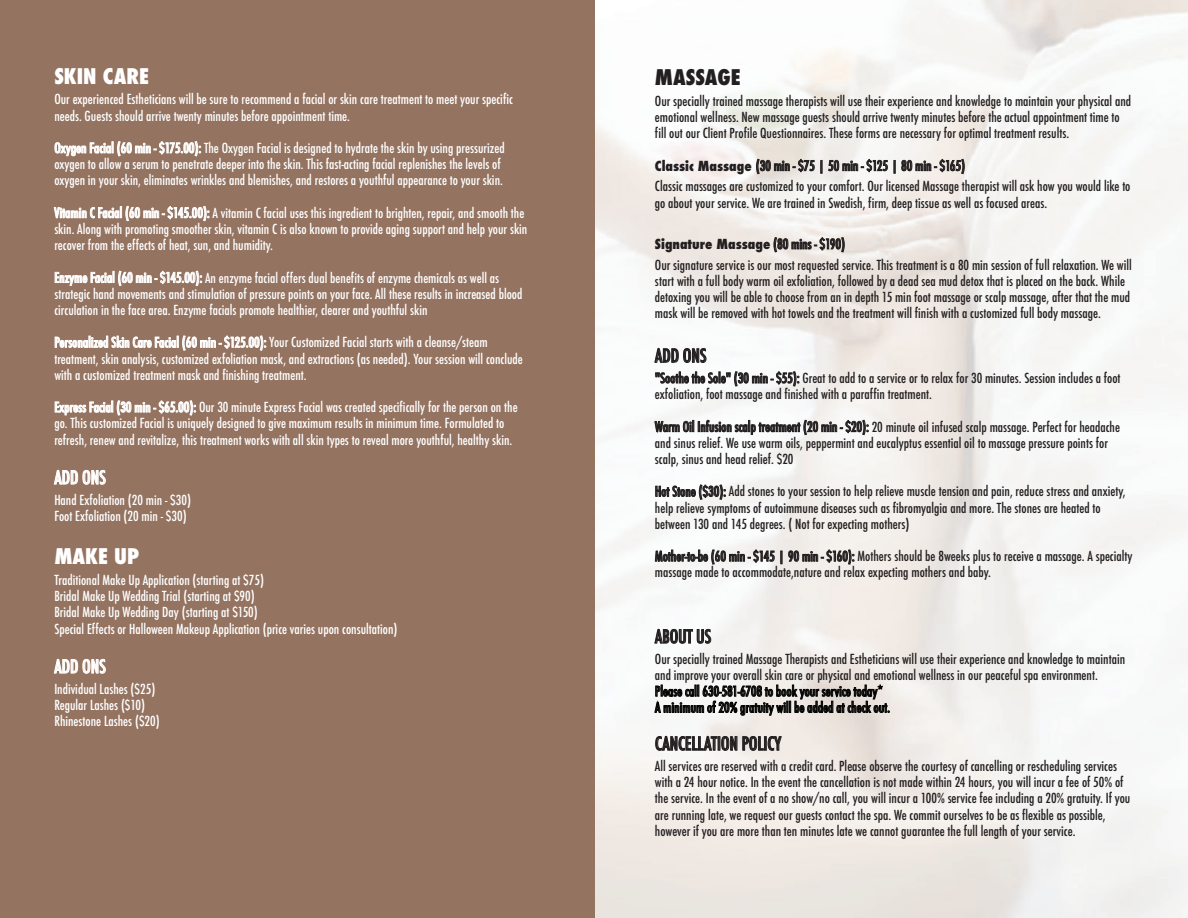
<style>
.page{position:relative;width:1188px;height:918px;background:#fff}
.page>*{position:absolute;margin:0;border:0;box-sizing:border-box;transform-origin:0 0}
.t1{font:800 condensed 21px "Futura";color:#fff}
.t2{font:800 condensed 21px "Futura";color:#231f20}
.t3{font:500 condensed 18px "Futura";color:#231f20}
.t4{font:500 condensed 18px "Futura";color:#fff}
.t5{font:500 condensed 13.5px/16.2px "Futura";color:#231f20}
.t6{font:500 condensed 13.5px/16.2px "Futura";color:#fff}
.s1{font-weight:800}
</style>
<div class="page">
<img style="left:594px;top:0;width:594px;height:918px">
<div style="left:0;top:0;width:594px;height:918px;background:#947361"></div>
<svg style="left:55px;top:141px;width:146px;height:15px"></svg>
<svg style="left:54px;top:206px;width:156px;height:15px"></svg>
<svg style="left:55px;top:271px;width:147px;height:15px"></svg>
<svg style="left:55px;top:336px;width:211px;height:15px"></svg>
<svg style="left:55px;top:400px;width:141px;height:16px"></svg>
<svg style="left:54px;top:469px;width:52px;height:16px"></svg>
<svg style="left:54px;top:658px;width:52px;height:16px"></svg>
<svg style="left:756px;top:159px;width:59px;height:15px"></svg>
<svg style="left:821px;top:160px;width:1px;height:13px"></svg>
<svg style="left:828px;top:159px;width:60px;height:13px"></svg>
<svg style="left:894px;top:160px;width:1px;height:13px"></svg>
<svg style="left:901px;top:159px;width:64px;height:15px"></svg>
<svg style="left:774px;top:237px;width:71px;height:15px"></svg>
<svg style="left:654px;top:335px;width:145px;height:51px"></svg>
<svg style="left:655px;top:420px;width:214px;height:15px"></svg>
<svg style="left:655px;top:485px;width:71px;height:15px"></svg>
<svg style="left:655px;top:540px;width:120px;height:25px"></svg>
<svg style="left:781px;top:551px;width:1px;height:13px"></svg>
<svg style="left:788px;top:549px;width:67px;height:16px"></svg>
<svg style="left:654px;top:626px;width:57px;height:18px"></svg>
<svg style="left:655px;top:685px;width:235px;height:80px"></svg>
<h1 class="t1" style="left:54px;top:62px;width:96px">SKIN CARE</h1>
<p class="t6" style="left:54px;top:91px;width:460px">Our experienced Estheticians will be sure to recommend a facial or skin care treatment to meet your specific needs. Guests should arrive twenty minutes before appointment time.</p>
<p class="t6" style="left:54px;top:140px;width:452px">Oxygen Facial (60 min - $175.00): The Oxygen Facial is designed to hydrate the skin by using pressurized oxygen to allow a serum to penetrate deeper into the skin. This fast-acting facial replenishes the levels of oxygen in your skin, eliminates wrinkles and blemishes, and restores a youthful appearance to your skin.</p>
<p class="t6" style="left:54px;top:205px;width:475px">Vitamin C Facial (60 min - $145.00): A vitamin C facial uses this ingredient to brighten, repair, and smooth the skin. Along with promoting smoother skin, vitamin C is also known to provide aging support and help your skin recover from the effects of heat, sun, and humidity.</p>
<p class="t6" style="left:54px;top:270px;width:470px">Enzyme Facial (60 min - $145.00): An enzyme facial offers dual benefits of enzyme chemicals as well as strategic hand movements and stimulation of pressure points on your face. All these results in increased blood circulation in the face area. Enzyme facials promote healthier, clearer and youthful skin</p>
<p class="t6" style="left:54px;top:334px;width:470px">Personalized Skin Care Facial (60 min - $125.00): Your Customized Facial starts with a cleanse/steam treatment, skin analysis, customized exfoliation mask, and extractions (as needed). Your session will conclude with a customized treatment mask and finishing treatment.</p>
<p class="t6" style="left:54px;top:399px;width:465px">Express Facial (30 min - $65.00): Our 30 minute Express Facial was created specifically for the person on the go. This customized Facial is uniquely designed to give maximum results in minimum time. Formulated to refresh, renew and revitalize, this treatment works with all skin types to reveal more youthful, healthy skin.</p>
<h2 class="t4" style="left:54px;top:466px;width:53px">ADD ONS</h2>
<p class="t6" style="left:54px;top:492px;width:138px">Hand Exfoliation (20 min - $30)<br>Foot Exfoliation (20 min - $30)</p>
<h1 class="t1" style="left:54px;top:542px;width:86px">MAKE UP</h1>
<p class="t6" style="left:54px;top:572px;width:345px">Traditional Make Up Application (starting at $75)<br>Bridal Make Up Wedding Trial (starting at $90)<br>Bridal Make Up Wedding Day (starting at $150)<br>Special Effects or Halloween Makeup Application (price varies upon consultation)</p>
<h2 class="t4" style="left:54px;top:655px;width:53px">ADD ONS</h2>
<p class="t6" style="left:54px;top:681px;width:107px">Individual Lashes ($25)<br>Regular Lashes ($10)<br>Rhinestone Lashes ($20)</p>
<h1 class="t2" style="left:655px;top:63px;width:87px">MASSAGE</h1>
<p class="t5" style="left:655px;top:93px;width:478px">Our specially trained massage therapists will use their experience and knowledge to maintain your physical and emotional wellness. New massage guests should arrive twenty minutes before the actual appointment time to fill out our Client Profile Questionnaires. These forms are necessary for optimal treatment results.</p>
<p class="t5" style="left:655px;top:155px;width:477px;line-height:20.7px"><span class="s1">Classic Massage</span> (30 min - $75 | 50 min - $125 | 80 min - $165)<br>Classic massages are customized to your comfort. Our licensed Massage therapist will ask how you would like to</p>
<p class="t5" style="left:655px;top:195px;width:394px">go about your service. We are trained in Swedish, firm, deep tissue as well as focused areas.</p>
<p class="t5" style="left:655px;top:234px;width:478px;line-height:20.7px"><span class="s1">Signature Massage</span> (80 mins - $190)<br>Our signature service is our most requested service. This treatment is a 80 min session of full relaxation. We will</p>
<p class="t5" style="left:655px;top:273px;width:477px">start with a full body warm oil exfoliation, followed by a dead sea mud detox that is placed on the back. While detoxing you will be able to choose from an in depth 15 min foot massage or scalp massage, after that the mud mask will be removed with hot towels and the treatment will finish with a customized full body massage.</p>
<h2 class="t3" style="left:655px;top:344px;width:53px">ADD ONS</h2>
<p class="t5" style="left:655px;top:370px;width:467px">"Soothe the Sole" (30 min - $55): Great to add to a service or to relax for 30 minutes. Session includes a foot exfoliation, foot massage and finished with a paraffin treatment.</p>
<p class="t5" style="left:655px;top:419px;width:467px">Warm Oil Infusion scalp treatment (20 min - $20): 20 minute oil infused scalp massage. Perfect for headache and sinus relief. We use warm oils, peppermint and eucalyptus essential oil to massage pressure points for scalp, sinus and head relief. $20</p>
<p class="t5" style="left:655px;top:483px;width:472px">Hot Stone ($30): Add stones to your session to help relieve muscle tension and pain, reduce stress and anxiety, help relieve symptoms of autoimmune diseases such as fibromyalgia and more. The stones are heated to between 130 and 145 degrees. ( Not for expecting mothers)</p>
<p class="t5" style="left:655px;top:548px;width:479px">Mother-to-be (60 min - $145 | 90 min - $160): Mothers should be 8weeks plus to receive a massage. A specialty massage made to accommodate,nature and relax expecting mothers and baby.</p>
<h2 class="t3" style="left:655px;top:625px;width:58px">ABOUT US</h2>
<p class="t5" style="left:655px;top:651px;width:472px">Our specially trained Massage Therapists and Estheticians will use their experience and knowledge to maintain and improve your overall skin care or physical and emotional wellness in our peaceful spa environment.<br>Please call 630-581-6708 to book your service today*<br>A minimum of 20% gratuity will be added at check out.</p>
<h2 class="t3" style="left:655px;top:732px;width:128px">CANCELLATION POLICY</h2>
<p class="t5" style="left:655px;top:758px;width:477px">All services are reserved with a credit card. Please observe the courtesy of cancelling or rescheduling services with a 24 hour notice. In the event the cancellation is not made within 24 hours, you will incur a fee of 50% of the service. In the event of a no show/no call, you will incur a 100% service fee including a 20% gratuity. If you are running late, we request our guests contact the spa. We commit ourselves to be as flexible as possible, however if you are more than ten minutes late we cannot guarantee the full length of your service.</p>
</div>
